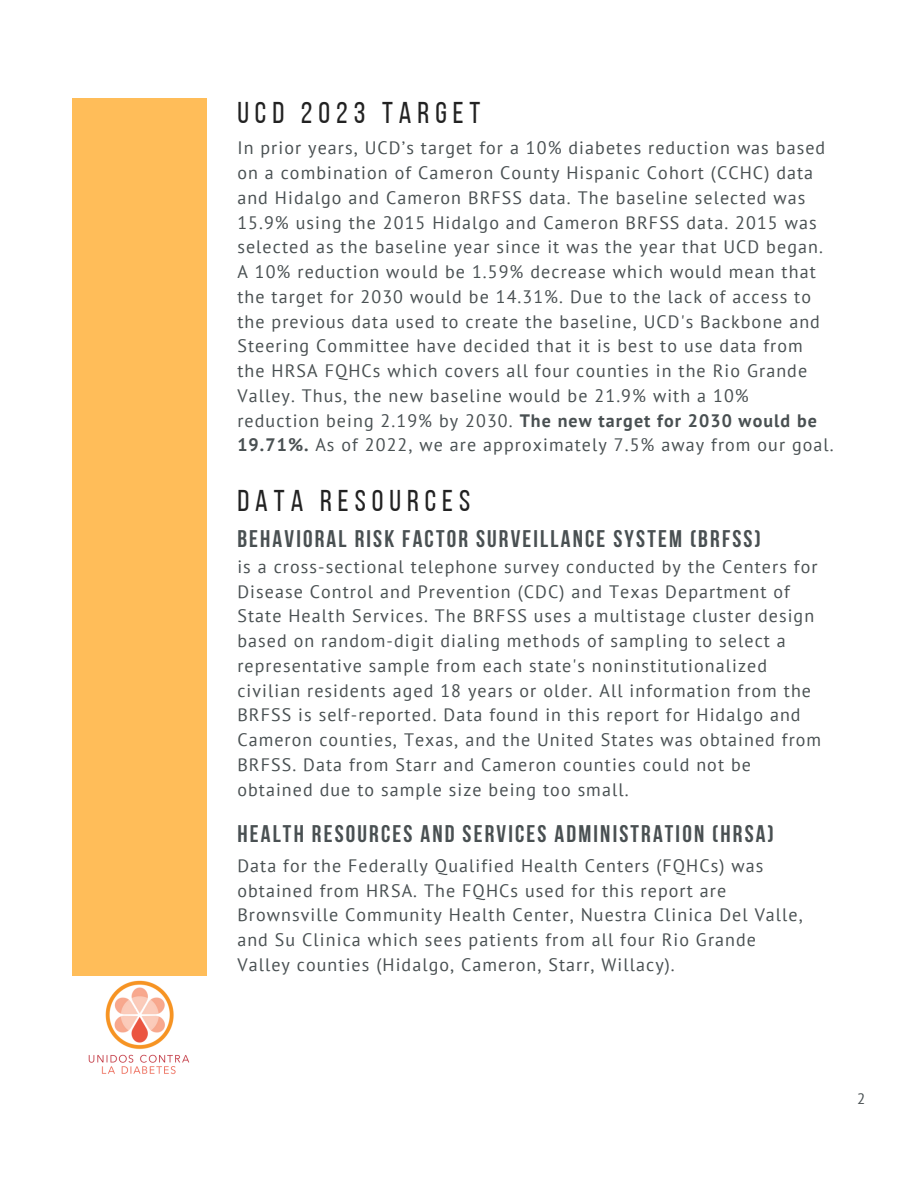
<style>
.page{position:relative;width:918px;height:1188px;background:#fff}
.page>*{position:absolute;margin:0;border:0;box-sizing:border-box;transform-origin:0 0}
.t1{font:30px "Bebas Neue";letter-spacing:.2em;color:#222}
.t2{font:700 24px "Bebas Neue";letter-spacing:.09em;color:#495052}
.t3{font:18px/24.8px "PT Sans";letter-spacing:.06em;color:#495052}
.t4{font:15px "PT Sans";color:#495052}
.s1{font-weight:700}
</style>
<div class="page">
<div style="left:72px;top:98px;width:135px;height:878px;background:#ffbd59"></div>
<img style="left:88px;top:980px;width:102px;height:95px">
<h2 class="t1" style="left:237px;top:101px;width:245px">UCD 2023 TARGET</h2>
<p class="t3" style="left:237px;top:135px;width:598px">In prior years, UCD’s target for a 10% diabetes reduction was based on a combination of Cameron County Hispanic Cohort (CCHC) data and Hidalgo and Cameron BRFSS data. The baseline selected was 15.9% using the 2015 Hidalgo and Cameron BRFSS data. 2015 was selected as the baseline year since it was the year that UCD began.<br>A 10% reduction would be 1.59% decrease which would mean that the target for 2030 would be 14.31%. Due to the lack of access to the previous data used to create the baseline, UCD's Backbone and Steering Committee have decided that it is best to use data from the HRSA FQHCs which covers all four counties in the Rio Grande Valley. Thus, the new baseline would be 21.9% with a 10% reduction being 2.19% by 2030. <span class="s1">The new target for 2030 would be 19.71%.</span> As of 2022, we are approximately 7.5% away from our goal.</p>
<h2 class="t1" style="left:237px;top:489px;width:234px">DATA RESOURCES</h2>
<p class="t2" style="left:237px;top:529px;width:525px">BEHAVIORAL RISK FACTOR SURVEILLANCE SYSTEM (BRFSS)</p>
<h1 class="t3" style="left:237px;top:554px;width:585px">is a cross-sectional telephone survey conducted by the Centers for Disease Control and Prevention (CDC) and Texas Department of State Health Services. The BRFSS uses a multistage cluster design based on random-digit dialing methods of sampling to select a representative sample from each state's noninstitutionalized civilian residents aged 18 years or older. All information from the BRFSS is self-reported. Data found in this report for Hidalgo and Cameron counties, Texas, and the United States was obtained from BRFSS. Data from Starr and Cameron counties could not be obtained due to sample size being too small.</h1>
<p class="t2" style="left:237px;top:824px;width:538px">HEALTH RESOURCES AND SERVICES ADMINISTRATION (HRSA)</p>
<h1 class="t3" style="left:237px;top:853px;width:567px">Data for the Federally Qualified Health Centers (FQHCs) was obtained from HRSA. The FQHCs used for this report are Brownsville Community Health Center, Nuestra Clinica Del Valle, and Su Clinica which sees patients from all four Rio Grande Valley counties (Hidalgo, Cameron, Starr, Willacy).</h1>
<p class="t4" style="left:857px;top:1089px;width:10px">2</p>
</div>
